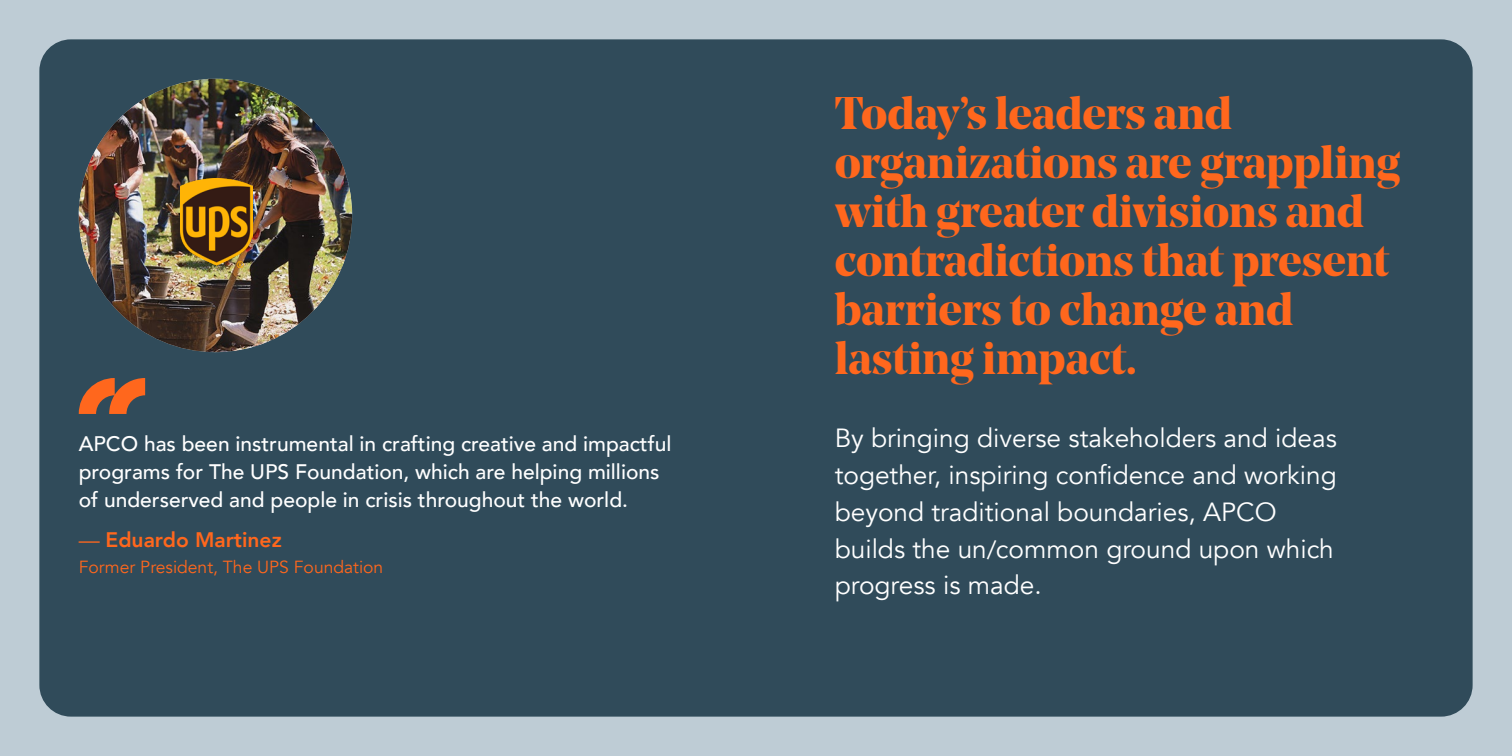
<style>
.page{position:relative;width:1512px;height:756px;background:#beccd5}
.page>*{position:absolute;margin:0;border:0;box-sizing:border-box;transform-origin:0 0}
.t1{font:700 45.5px/49px "Noe Display";letter-spacing:-.005em;color:#ff671d}
.t2{font:26.25px/36.8px "Avenir";color:#fff}
.t3{font:500 21px/28px "Avenir";color:#fff}
.t4{font:800 21px "Avenir";color:#ff671d}
.t5{font:17.5px "Avenir";color:#ff671d}
.s1{font-weight:400}
</style>
<div class="page">
<div style="left:39px;top:39px;width:1434px;height:678px;background:#304b5a;border-radius:32px"></div>
<svg style="left:79px;top:378px;width:66px;height:36px"></svg>
<img style="left:79px;top:79px;width:273px;height:273px;border-radius:137px">
<img style="left:180px;top:179px;width:73px;height:89px">
<p class="t3" style="left:79px;top:428px;width:594px">APCO has been instrumental in crafting creative and impactful programs for The UPS Foundation, which are helping millions of underserved and people in crisis throughout the world.</p>
<p class="t4" style="left:79px;top:524px;width:205px"><span class="s1">—</span> Eduardo Martinez</p>
<p class="t5" style="left:79px;top:557px;width:306px">Former President, The UPS Foundation</p>
<h1 class="t1" style="left:835px;top:87px;width:567px">Today’s leaders and organizations are grappling with greater divisions and contradictions that present barriers to change and lasting impact.</h1>
<p class="t2" style="left:835px;top:420px;width:504px">By bringing diverse stakeholders and ideas together, inspiring confidence and working beyond traditional boundaries, APCO builds the un/common ground upon which progress is made.</p>
</div>
